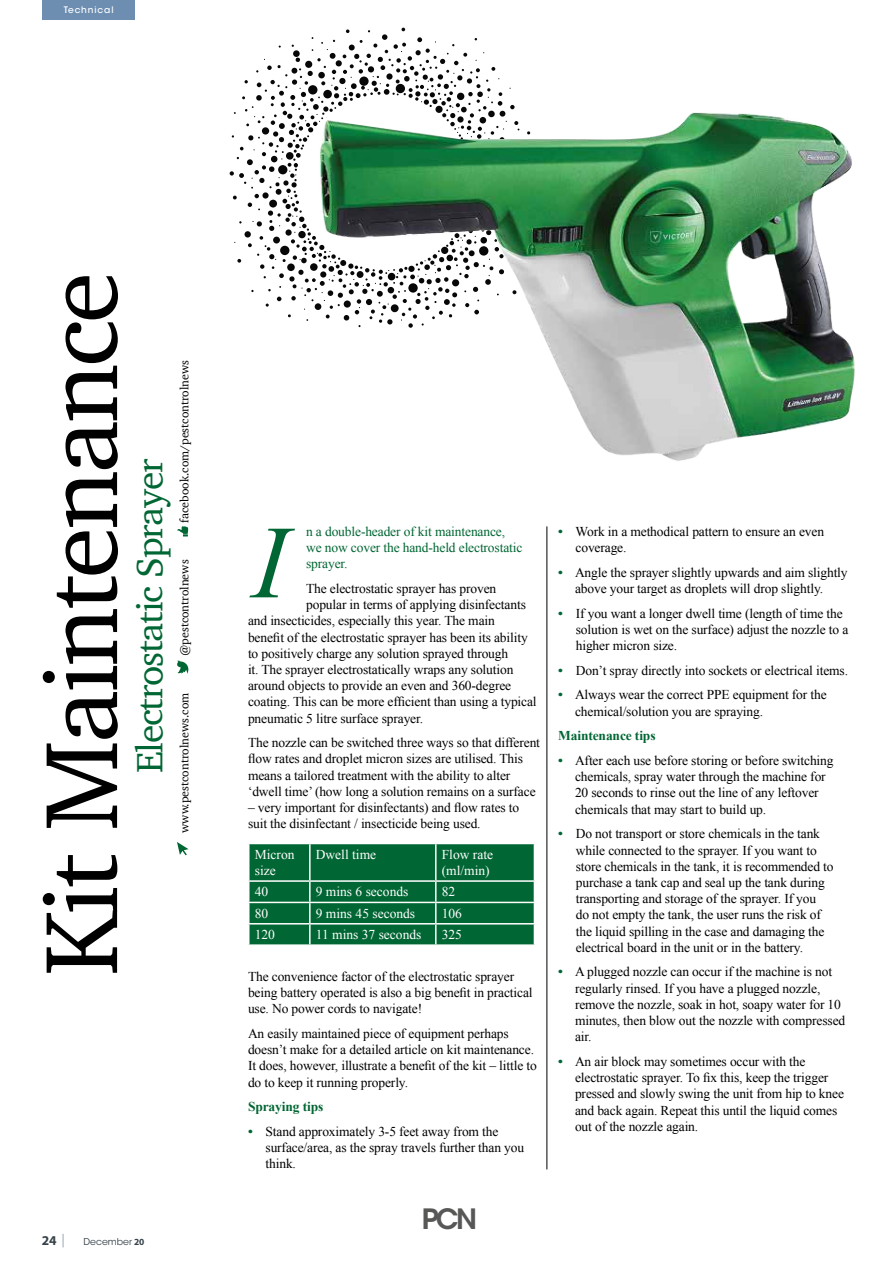
<style>
.page{position:relative;width:893px;height:1263px;background:#fff}
.page>*{position:absolute;margin:0;border:0;box-sizing:border-box;transform-origin:0 0}
.t1{font:105px "Charter";letter-spacing:-.03em;color:#000}
.t2{font:italic 103.65px "Times New Roman";color:#063}
.t3{font:37.5px "Charter";letter-spacing:-.03em;color:#063}
.t4{font:600 27.75px "ITC Avant Garde Std";color:#575756}
.t5{font:13.5px/16.2px "Times New Roman";letter-spacing:-.01em;color:#000}
.t6{font:13.5px/16.2px "Times New Roman";color:#fff}
.t7{font:13.5px/16.2px "Times New Roman";letter-spacing:-.01em;color:#063}
.t8{font:700 13.5px "Times New Roman";letter-spacing:-.01em;color:#063}
.t9{font:700 13.5px "Myriad Pro";color:#364248}
.t10{font:12px "Charter";color:#000}
.t11{font:9.3px "ITC Avant Garde Std";color:#364248}
.t12{font:500 9px "ITC Avant Garde Std";letter-spacing:.1em;color:#fff}
.s1{font-family:"ITC Avant Garde Std";font-weight:400;color:#a5b3bb}
.s2{font-family:"Myriad Pro";font-weight:700}
.s3{font-weight:700;color:#063}
</style>
<div class="page">
<svg style="left:230px;top:37px;width:88px;height:284px"></svg>
<div style="left:43px;top:0;width:92px;height:20px;background:#6d8eb1"></div>
<svg style="left:177px;top:842px;width:12px;height:13px"></svg>
<svg style="left:177px;top:660px;width:11px;height:14px"></svg>
<svg style="left:177px;top:526px;width:11px;height:10px"></svg>
<svg style="left:248px;top:843px;width:287px;height:101px;background:#147243"></svg>
<hr style="left:547px;top:526px;width:1px;height:643px;background:#000">
<img style="left:318px;top:27px;width:537px;height:434px">
<p class="t12" style="left:64px;top:4px;width:51px">Technical</p>
<h1 class="t1" style="left:-9px;top:976px;width:706px;rotate:-90deg">Kit Maintenance</h1>
<h3 class="t3" style="left:117px;top:773px;width:316px;rotate:-90deg">Electrostatic Sprayer</h3>
<p class="t10" style="left:174px;top:523px;width:164px;rotate:-90deg">facebook.com/pestcontrolnews</p>
<p class="t10" style="left:174px;top:656px;width:98px;rotate:-90deg">@pestcontrolnews</p>
<p class="t10" style="left:174px;top:833px;width:142px;rotate:-90deg">www.pestcontrolnews.com</p>
<p class="t9" style="left:42px;top:1231px;width:27px">24 <span class="s1">|</span></p>
<p class="t11" style="left:84px;top:1236px;width:62px">December <span class="s2">20</span></p>
<p class="t7" style="left:306px;top:523px;width:218px">n a double-header of kit maintenance, we now cover the hand-held electrostatic sprayer.</p>
<p class="t5" style="left:306px;top:580px;width:192px">The electrostatic sprayer has proven</p>
<p class="t5" style="left:306px;top:596px;width:221px">popular in terms of applying disinfectants</p>
<p class="t5" style="left:248px;top:612px;width:248px">and insecticides, especially this year. The main</p>
<p class="t5" style="left:248px;top:629px;width:281px">benefit of the electrostatic sprayer has been its ability</p>
<p class="t5" style="left:248px;top:645px;width:262px">to positively charge any solution sprayed through</p>
<p class="t5" style="left:248px;top:661px;width:267px">it. The sprayer electrostatically wraps any solution</p>
<p class="t5" style="left:248px;top:677px;width:265px">around objects to provide an even and 360-degree</p>
<p class="t5" style="left:248px;top:693px;width:290px">coating. This can be more efficient than using a typical</p>
<p class="t5" style="left:248px;top:710px;width:177px">pneumatic 5 litre surface sprayer.</p>
<p class="t5" style="left:248px;top:734px;width:294px">The nozzle can be switched three ways so that different flow rates and droplet micron sizes are utilised. This means a tailored treatment with the ability to alter ‘dwell time’ (how long a solution remains on a surface</p>
<p class="t5" style="left:248px;top:799px;width:273px">– very important for disinfectants) and flow rates to suit the disinfectant / insecticide being used.</p>
<p class="t6" style="left:255px;top:846px;width:41px">Micron size</p>
<p class="t6" style="left:316px;top:846px;width:62px">Dwell time</p>
<p class="t6" style="left:442px;top:846px;width:53px">Flow rate (ml/min)</p>
<p class="t6" style="left:255px;top:883px;width:15px">40</p>
<p class="t6" style="left:316px;top:883px;width:94px">9 mins 6 seconds</p>
<p class="t6" style="left:442px;top:883px;width:15px">82</p>
<p class="t6" style="left:255px;top:905px;width:15px">80</p>
<p class="t6" style="left:316px;top:905px;width:101px">9 mins 45 seconds</p>
<p class="t6" style="left:442px;top:905px;width:22px">106</p>
<p class="t6" style="left:255px;top:926px;width:22px">120</p>
<p class="t6" style="left:316px;top:926px;width:107px">11 mins 37 seconds</p>
<p class="t6" style="left:442px;top:926px;width:22px">325</p>
<p class="t5" style="left:248px;top:968px;width:286px">The convenience factor of the electrostatic sprayer being battery operated is also a big benefit in practical use. No power cords to navigate!</p>
<p class="t5" style="left:248px;top:1025px;width:290px">An easily maintained piece of equipment perhaps doesn’t make for a detailed article on kit maintenance.<br>It does, however, illustrate a benefit of the kit – little to do to keep it running properly.</p>
<p class="t8" style="left:248px;top:1097px;width:77px">Spraying tips</p>
<p class="t5" style="left:266px;top:1123px;width:260px;text-indent:-18px"><span class="s3">•</span> Stand approximately 3-5 feet away from the surface/area, as the spray travels further than you think.</p>
<h2 class="t2" style="left:253px;top:491px;width:36px">I</h2>
<h3 class="t4" style="left:422px;top:1201px;width:57px">PCN</h3>
<p class="t5" style="left:575px;top:523px;width:250px;text-indent:-17px"><span class="s3">•</span> Work in a methodical pattern to ensure an even coverage.</p>
<p class="t5" style="left:558px;top:564px;width:291px;text-align:center"><span class="s3">•</span> Angle the sprayer slightly upwards and aim slightly above your target as droplets will drop slightly.</p>
<p class="t5" style="left:576px;top:605px;width:274px;text-indent:-18px"><span class="s3">•</span> If you want a longer dwell time (length of time the solution is wet on the surface) adjust the nozzle to a higher micron size.</p>
<p class="t5" style="left:558px;top:662px;width:291px"><span class="s3">•</span> Don’t spray directly into sockets or electrical items.</p>
<p class="t5" style="left:575px;top:687px;width:253px;text-indent:-17px"><span class="s3">•</span> Always wear the correct PPE equipment for the chemical/solution you are spraying.</p>
<p class="t8" style="left:558px;top:726px;width:99px">Maintenance tips</p>
<p class="t5" style="left:575px;top:752px;width:260px;text-indent:-17px"><span class="s3">•</span> After each use before storing or before switching chemicals, spray water through the machine for 20 seconds to rinse out the line of any leftover chemicals that may start to build up.</p>
<p class="t5" style="left:576px;top:825px;width:259px;text-indent:-18px"><span class="s3">•</span> Do not transport or store chemicals in the tank while connected to the sprayer. If you want to store chemicals in the tank, it is recommended to purchase a tank cap and seal up the tank during transporting and storage of the sprayer. If you<br>do not empty the tank, the user runs the risk of the liquid spilling in the case and damaging the electrical board in the unit or in the battery.</p>
<p class="t5" style="left:575px;top:964px;width:272px;text-indent:-17px"><span class="s3">•</span> A plugged nozzle can occur if the machine is not regularly rinsed. If you have a plugged nozzle, remove the nozzle, soak in hot, soapy water for 10 minutes, then blow out the nozzle with compressed air.</p>
<p class="t5" style="left:575px;top:1053px;width:270px;text-indent:-17px"><span class="s3">•</span> An air block may sometimes occur with the electrostatic sprayer. To fix this, keep the trigger pressed and slowly swing the unit from hip to knee and back again. Repeat this until the liquid comes out of the nozzle again.</p>
</div>
